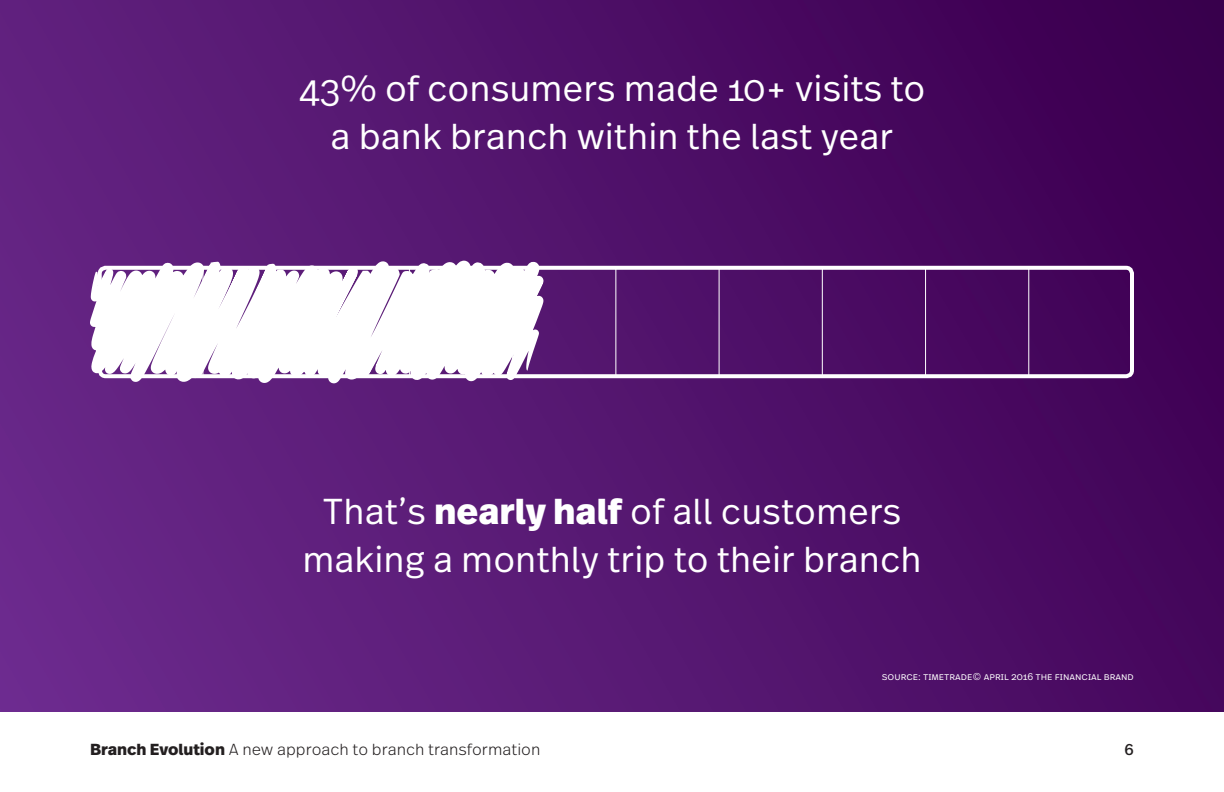
<style>
.page{position:relative;width:1224px;height:792px;background:#fff}
.page>*{position:absolute;margin:0;border:0;box-sizing:border-box;transform-origin:0 0}
.t1{font:300 36px/48px "Real Text Pro";color:#fff;text-align:center}
.t2{font:300 16px "Real Text Pro";color:#231f20}
.t3{font:16px "Real Text Pro";color:#231f20}
.t4{font:300 10px "Real Text Pro";color:#fff}
.s1{font-weight:800}
</style>
<div class="page">
<div style="left:0;top:0;width:1224px;height:712px;background:linear-gradient(to right,#672787,#3f0155)"></div>
<div style="left:98px;top:266px;width:1036px;height:112px;border:4px solid #fff;border-radius:6px"></div>
<hr style="left:615px;top:267px;width:1px;height:110px;background:#fff">
<hr style="left:719px;top:267px;width:1px;height:110px;background:#fff">
<hr style="left:822px;top:267px;width:1px;height:110px;background:#fff">
<hr style="left:925px;top:267px;width:1px;height:110px;background:#fff">
<hr style="left:1028px;top:267px;width:1px;height:110px;background:#fff">
<svg style="left:90px;top:261px;width:453px;height:122px"></svg>
<p class="t1" style="left:299px;top:63px;width:628px">43% of consumers made 10+ visits to a bank branch within the last year</p>
<p class="t1" style="left:302px;top:486px;width:621px">That’s <span class="s1">nearly half</span> of all customers making a monthly trip to their branch</p>
<p class="t4" style="left:882px;top:670px;width:254px">Source: TimeTrade© april 2016 the financial brand</p>
<p class="t2" style="left:90px;top:738px;width:452px"><span class="s1">Branch Evolution</span> A new approach to branch transformation</p>
<p class="t3" style="left:1125px;top:739px;width:11px">6</p>
</div>
